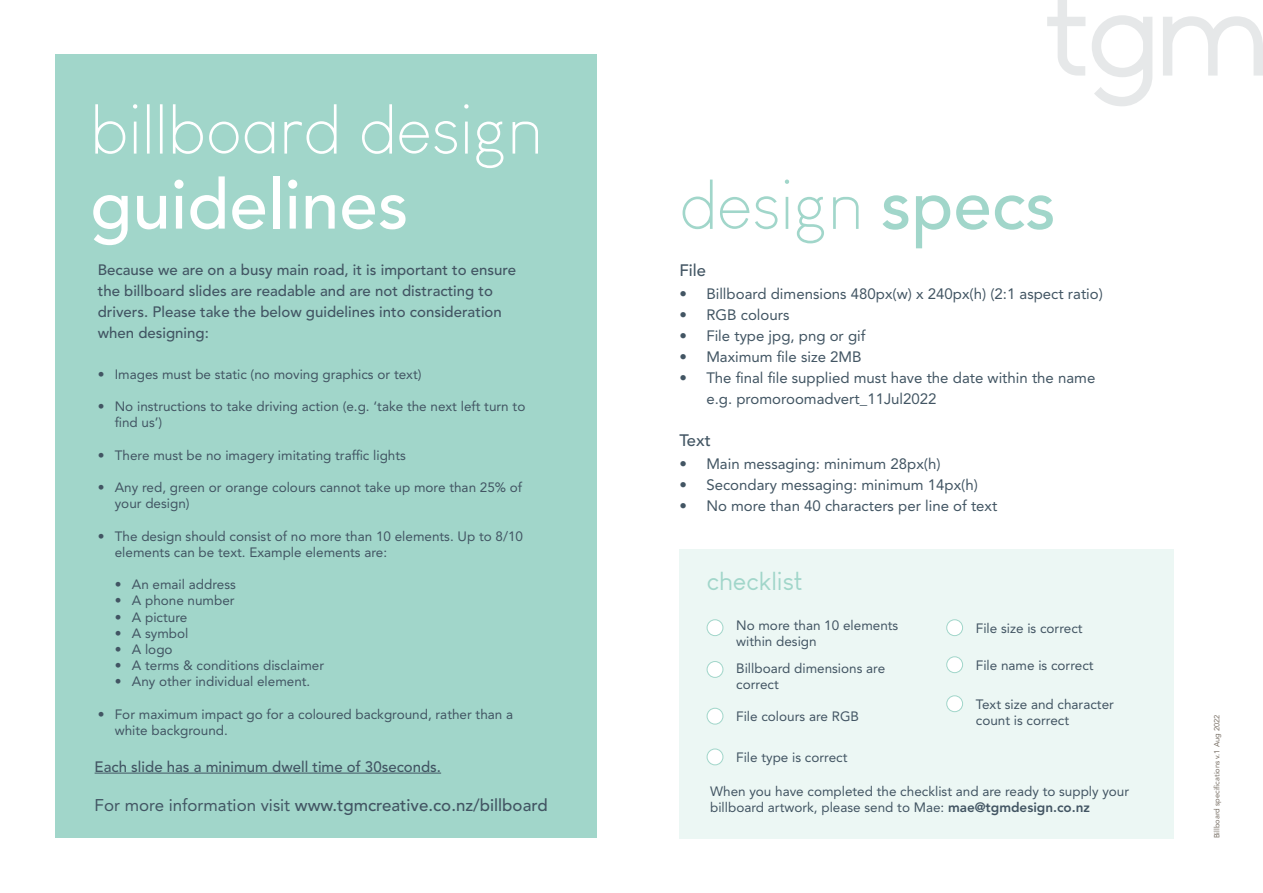
<style>
.page{position:relative;width:1263px;height:893px;background:#fff}
.page>*{position:absolute;margin:0;border:0;box-sizing:border-box;transform-origin:0 0}
.t1{font:300 69px/75px "Louis George Cafe";color:#fff}
.t2{font:300 69px "Louis George Cafe";color:#a1d6ca}
.t3{font:25.5px "Louis George Cafe";color:#a1d6ca}
.t4{font:500 16.95px "Avenir LT Pro";color:#425563}
.t5{font:500 16.5px "Avenir LT Pro";color:#425563}
.t6{font:15px/21px "Avenir LT Pro";color:#425563}
.t7{font:500 15px/21px "Avenir LT Pro";color:#425563}
.t8{font:13.5px/16.2px "Avenir LT Pro";color:#425563}
.Paragraph_Style_1{font:7.5px "Avenir LT Pro";color:#776e64}
.s1{font-family:"Avenir LT Pro";font-weight:500}
.s2{font-weight:400}
.s3{font-weight:800}
</style>
<div class="page">
<svg style="left:1047px;top:0;width:216px;height:106px"></svg>
<div style="left:55px;top:55px;width:542px;height:783px;background:#a1d6ca"></div>
<hr style="left:95px;top:773px;width:346px;height:1px;background:#425563">
<div style="left:679px;top:549px;width:495px;height:289px;background:#ecf7f4"></div>
<div style="left:707px;top:620px;width:16px;height:16px;background:#fff;border-radius:50%"></div>
<div style="left:707px;top:619px;width:16px;height:17px;border:1px solid #a1d6ca;border-radius:50%"></div>
<div style="left:707px;top:661px;width:16px;height:16px;background:#fff;border-radius:50%"></div>
<div style="left:707px;top:661px;width:16px;height:17px;border:1px solid #a1d6ca;border-radius:50%"></div>
<div style="left:707px;top:708px;width:16px;height:16px;background:#fff;border-radius:50%"></div>
<div style="left:707px;top:708px;width:16px;height:16px;border:1px solid #a1d6ca;border-radius:50%"></div>
<div style="left:707px;top:749px;width:16px;height:16px;background:#fff;border-radius:50%"></div>
<div style="left:707px;top:749px;width:16px;height:16px;border:1px solid #a1d6ca;border-radius:50%"></div>
<div style="left:947px;top:620px;width:15px;height:16px;background:#fff;border-radius:50%"></div>
<div style="left:946px;top:619px;width:17px;height:17px;border:1px solid #a1d6ca;border-radius:50%"></div>
<div style="left:947px;top:657px;width:15px;height:16px;background:#fff;border-radius:50%"></div>
<div style="left:946px;top:656px;width:17px;height:17px;border:1px solid #a1d6ca;border-radius:50%"></div>
<div style="left:947px;top:696px;width:15px;height:16px;background:#fff;border-radius:50%"></div>
<div style="left:946px;top:695px;width:17px;height:17px;border:1px solid #a1d6ca;border-radius:50%"></div>
<p class="t1" style="left:90px;top:92px;width:454px">billboard design <span class="s1">guidelines</span></p>
<p class="t7" style="left:98px;top:260px;width:420px">Because we are on a busy main road, it is important to ensure the billboard slides are readable and are not distracting to drivers. Please take the below guidelines into consideration when designing:</p>
<p class="t8" style="left:98px;top:366px;width:325px">• Images must be static (no moving graphics or text)</p>
<p class="t8" style="left:115px;top:398px;width:412px;text-indent:-17px">• No instructions to take driving action (e.g. ‘take the next left turn to find us’)</p>
<p class="t8" style="left:98px;top:447px;width:310px">• There must be no imagery imitating traffic lights</p>
<p class="t8" style="left:115px;top:479px;width:409px;text-indent:-17px">• Any red, green or orange colours cannot take up more than 25% of your design)</p>
<p class="t8" style="left:115px;top:528px;width:410px;text-indent:-17px">• The design should consist of no more than 10 elements. Up to 8/10 elements can be text. Example elements are:</p>
<p class="t8" style="left:115px;top:576px;width:123px">• An email address</p>
<p class="t8" style="left:115px;top:593px;width:121px">• A phone number</p>
<p class="t8" style="left:115px;top:609px;width:74px">• A picture</p>
<p class="t8" style="left:115px;top:625px;width:75px">• A symbol</p>
<p class="t8" style="left:115px;top:641px;width:59px">• A logo</p>
<p class="t8" style="left:115px;top:657px;width:211px">• A terms &amp; conditions disclaimer</p>
<p class="t8" style="left:115px;top:674px;width:197px">• Any other individual element.</p>
<p class="t8" style="left:115px;top:706px;width:400px;text-indent:-17px">• For maximum impact go for a coloured background, rather than a white background.</p>
<p class="t7" style="left:95px;top:756px;width:348px">Each slide has a minimum dwell time of 30seconds.</p>
<p class="t2" style="left:679px;top:165px;width:378px">design <span class="s1">specs</span></p>
<p class="t6" style="left:679px;top:283px;width:425px">• Billboard dimensions 480px(w) x 240px(h) (2:1 aspect ratio)</p>
<p class="t6" style="left:679px;top:304px;width:112px">• RGB colours</p>
<p class="t6" style="left:679px;top:325px;width:188px">• File type jpg, png or gif</p>
<p class="t6" style="left:679px;top:346px;width:184px">• Maximum file size 2MB</p>
<p class="t6" style="left:706px;top:367px;width:391px;text-indent:-27px">• The final file supplied must have the date within the name e.g. promoroomadvert_11Jul2022</p>
<p class="t5" style="left:679px;top:261px;width:28px">File</p>
<p class="t5" style="left:679px;top:431px;width:33px">Text</p>
<p class="t6" style="left:679px;top:453px;width:263px">• Main messaging: minimum 28px(h)</p>
<p class="t6" style="left:679px;top:474px;width:300px">• Secondary messaging: minimum 14px(h)</p>
<p class="t6" style="left:679px;top:495px;width:320px">• No more than 40 characters per line of text</p>
<p class="t3" style="left:707px;top:566px;width:97px">checklist</p>
<p class="t8" style="left:736px;top:617px;width:164px">No more than 10 elements within design</p>
<p class="t8" style="left:736px;top:660px;width:151px">Billboard dimensions are correct</p>
<p class="t8" style="left:736px;top:708px;width:124px">File colours are RGB</p>
<p class="t8" style="left:736px;top:749px;width:113px">File type is correct</p>
<p class="t8" style="left:976px;top:620px;width:108px">File size is correct</p>
<p class="t8" style="left:976px;top:657px;width:119px">File name is correct</p>
<p class="t8" style="left:976px;top:696px;width:140px">Text size and character count is correct</p>
<p class="t8" style="left:710px;top:783px;width:421px">When you have completed the checklist and are ready to supply your</p>
<p class="t4" style="left:95px;top:795px;width:455px"><span class="s2">For more information visit</span> www.tgmcreative.co.nz/billboard</p>
<p class="t8" style="left:710px;top:799px;width:381px">billboard artwork, please send to Mae: <span class="s3">mae@tgmdesign.co.nz</span></p>
<p class="Paragraph_Style_1" style="left:1212px;top:838px;width:125px;rotate:-90deg">Billboard specifications v.1 Aug 2022</p>
</div>
